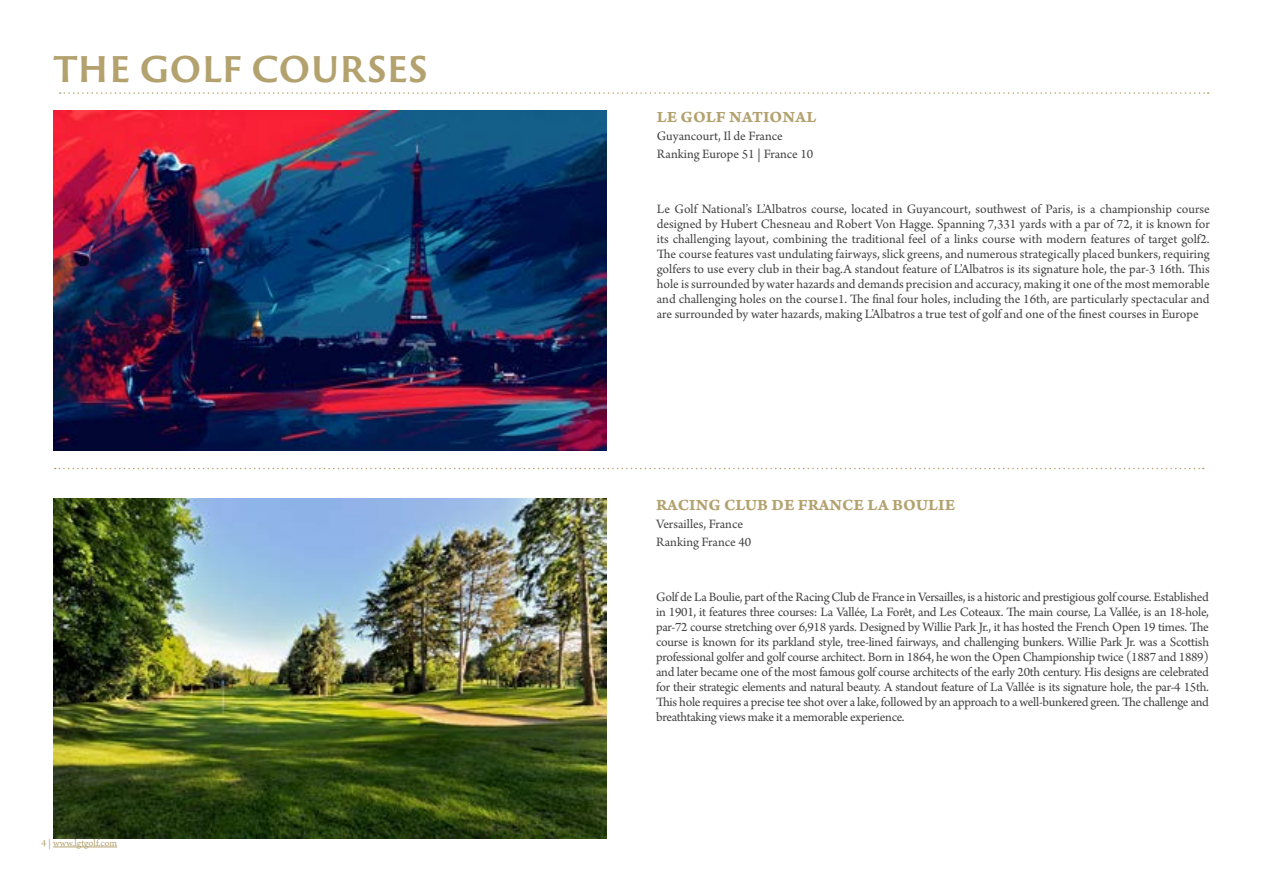
<style>
.page{position:relative;width:1263px;height:893px;background:#fff}
.page>*{position:absolute;margin:0;border:0;box-sizing:border-box;transform-origin:0 0}
.t1{font:700 34.5px "Trajan Sans Pro";letter-spacing:-.005em;color:#b3a16e}
.t2{font:16.5px "Arno Pro Bold Caption";color:#b3a16e}
.t3{font:13.5px/15px "Arno Pro";letter-spacing:-.005em;color:#454444}
.t4{font:10.2px "Arno Pro";color:#b3a16e}
</style>
<div class="page">
<hr style="left:53px;top:847px;width:64px;height:1px;background:#b3a16e">
<svg style="left:55px;top:468px;width:1149px;height:1px"></svg>
<svg style="left:60px;top:92px;width:1149px;height:2px"></svg>
<img style="left:53px;top:111px;width:553px;height:340px">
<img style="left:53px;top:499px;width:553px;height:340px">
<h1 class="t1" style="left:53px;top:43px;width:376px">THE GOLF COURSES</h1>
<p class="t4" style="left:41px;top:837px;width:77px">4 | www.lgtgolf.com</p>
<p class="t2" style="left:657px;top:107px;width:161px">LE GOLF NATIONAL</p>
<p class="t3" style="left:657px;top:128px;width:158px;line-height:18px">Guyancourt, Il de France<br>Ranking Europe 51 | France 10</p>
<p class="t3" style="left:657px;top:203px;width:554px;text-align:justify">Le Golf National’s L’Albatros course, located in Guyancourt, southwest of Paris, is a championship course designed by Hubert Chesneau and Robert Von Hagge. Spanning 7,331 yards with a par of 72, it is known for its challenging layout, combining the traditional feel of a links course with modern features of target golf2.<br>The course features vast undulating fairways, slick greens, and numerous strategically placed bunkers, requiring golfers to use every club in their bag.A standout feature of L’Albatros is its signature hole, the par-3 16th. This hole is surrounded by water hazards and demands precision and accuracy, making it one of the most memorable and challenging holes on the course1. The final four holes, including the 16th, are particularly spectacular and are surrounded by water hazards, making L’Albatros a true test of golf and one of the finest courses in Europe</p>
<p class="t2" style="left:656px;top:495px;width:301px">RACING CLUB DE FRANCE LA BOULIE</p>
<p class="t3" style="left:656px;top:515px;width:97px;line-height:18px">Versailles, France<br>Ranking France 40</p>
<p class="t3" style="left:656px;top:590px;width:554px;text-align:justify">Golf de La Boulie, part of the Racing Club de France in Versailles, is a historic and prestigious golf course. Established in 1901, it features three courses: La Vallée, La Forêt, and Les Coteaux. The main course, La Vallée, is an 18-hole, par-72 course stretching over 6,918 yards. Designed by Willie Park Jr., it has hosted the French Open 19 times. The course is known for its parkland style, tree-lined fairways, and challenging bunkers. Willie Park Jr. was a Scottish professional golfer and golf course architect. Born in 1864, he won the Open Championship twice (1887 and 1889) and later became one of the most famous golf course architects of the early 20th century. His designs are celebrated for their strategic elements and natural beauty. A standout feature of La Vallée is its signature hole, the par-4 15th.<br>This hole requires a precise tee shot over a lake, followed by an approach to a well-bunkered green. The challenge and breathtaking views make it a memorable experience.</p>
</div>
